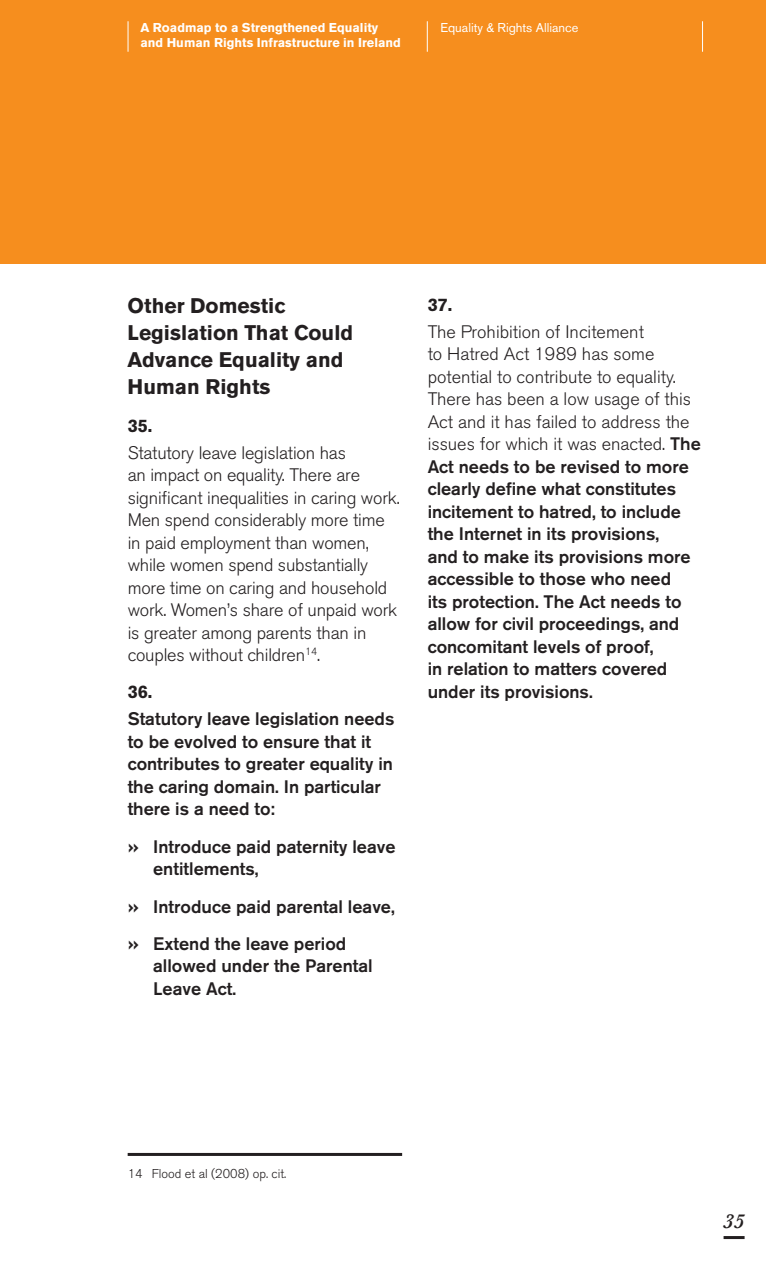
<style>
.page{position:relative;width:766px;height:1263px;background:#fff}
.page>*{position:absolute;margin:0;border:0;box-sizing:border-box;transform-origin:0 0}
.t1{font:700 21px/27px "Akzidenz Grotesk BE";color:#231f20}
.t2{font:italic 600 21px "Baskerville";color:#231f20}
.t3{font:500 18px/22.5px "Akzidenz Grotesk BE";color:#231f20}
.t4{font:300 18px/22.5px "Akzidenz Grotesk BE";letter-spacing:-.01em;color:#231f20}
.t5{font:700 18px "Akzidenz Grotesk BE";color:#231f20}
.t6{font:700 12.75px/15.8px "Akzidenz Grotesk BE";color:#fff}
.t7{font:300 12.75px "Akzidenz Grotesk BE";color:#231f20}
.t8{font:12.75px "Akzidenz Grotesk BE";color:#fff}
.s1{font-family:"DIN";font-weight:700}
.s2{font-weight:300}
</style>
<div class="page">
<div style="left:0;top:0;width:765px;height:264px;background:#f68e1e"></div>
<hr style="left:128px;top:21px;width:1px;height:31px;background:#fff">
<hr style="left:427px;top:21px;width:1px;height:31px;background:#fff">
<hr style="left:702px;top:21px;width:1px;height:31px;background:#fff">
<hr style="left:723px;top:1236px;width:21px;height:3px;background:#231f20">
<hr style="left:128px;top:1153px;width:274px;height:3px;background:#231f20">
<p class="t6" style="left:140px;top:19px;width:262px">A Roadmap to a Strengthened Equality and Human Rights Infrastructure in Ireland</p>
<p class="t8" style="left:440px;top:19px;width:139px">Equality &amp; Rights Alliance</p>
<p class="t1" style="left:128px;top:293px;width:227px">Other Domestic<br>Legislation That Could<br>Advance Equality and<br>Human Rights</p>
<p class="t5" style="left:128px;top:415px;width:26px">35.</p>
<p class="t4" style="left:128px;top:441px;width:273px">Statutory leave legislation has<br>an impact on equality. There are significant inequalities in caring work.<br>Men spend considerably more time in paid employment than women, while women spend substantially more time on caring and household work. Women’s share of unpaid work is greater among parents than in couples without children<sup>14</sup>.</p>
<p class="t5" style="left:128px;top:682px;width:26px">36.</p>
<p class="t3" style="left:128px;top:707px;width:268px">Statutory leave legislation needs to be evolved to ensure that it contributes to greater equality in the caring domain. In particular there is a need to:</p>
<p class="t3" style="left:153px;top:835px;width:244px;text-indent:-26px"><span class="s1">»</span> Introduce paid paternity leave entitlements,</p>
<p class="t3" style="left:128px;top:887px;width:268px;line-height:37.3px"><span class="s1">»</span> Introduce paid parental leave, <span class="s1">»</span> Extend the leave period</p>
<p class="t3" style="left:153px;top:955px;width:221px">allowed under the Parental<br>Leave Act.</p>
<p class="t5" style="left:427px;top:294px;width:26px">37.</p>
<p class="t3" style="left:427px;top:320px;width:275px"><span class="s2">The Prohibition of Incitement<br>to Hatred Act 1989 has some potential to contribute to equality.<br>There has been a low usage of this<br>Act and it has failed to address the issues for which it was enacted.</span> The<br>Act needs to be revised to more clearly define what constitutes incitement to hatred, to include the Internet in its provisions,<br>and to make its provisions more accessible to those who need<br>its protection. The Act needs to allow for civil proceedings, and concomitant levels of proof,<br>in relation to matters covered under its provisions.</p>
<p class="t7" style="left:128px;top:1166px;width:160px">14 Flood et al (2008) op. cit.</p>
<p class="t2" style="left:723px;top:1208px;width:22px">35</p>
</div>
